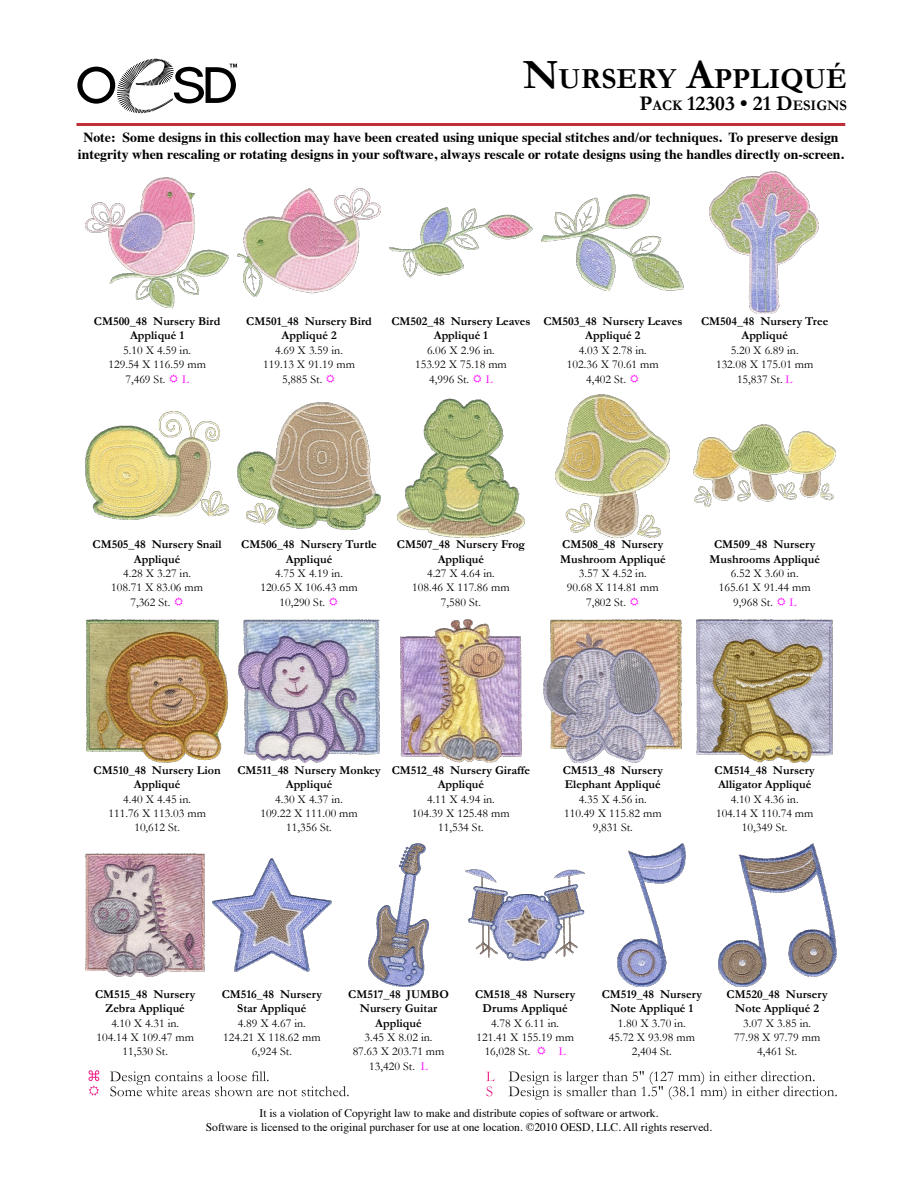
<style>
.page{position:relative;width:918px;height:1188px;background:#fff}
.page>*{position:absolute;margin:0;border:0;box-sizing:border-box;transform-origin:0 0}
.t1{font:700 29.4px "Garamond";color:#000}
.t2{font:700 21px "Garamond";color:#000}
.t3{font:700 13.8px/16.6px "Times";color:#000;text-align:center}
.t4{font:12px/14.4px "Garamond";color:#000;text-align:center}
.t5{font:700 12px/14.4px "Garamond";color:#000;text-align:center}
.t6{font:12px "Garamond";color:#f0f}
.t7{font:11.55px/13.8px "Times";color:#000;text-align:center}
.s1{font-size:42px}
.s2{font-size:14.7px}
.s3{color:#f0f}
</style>
<div class="page">
<svg style="left:77px;top:59px;width:160px;height:54px"></svg>
<hr style="left:76px;top:123px;width:769px;height:3px;background:#bf2f37">
<svg style="left:88px;top:1070px;width:11px;height:26px"></svg>
<svg style="left:110px;top:1071px;width:239px;height:25px"></svg>
<svg style="left:486px;top:1072px;width:9px;height:24px"></svg>
<svg style="left:509px;top:1071px;width:328px;height:29px"></svg>
<img style="left:86px;top:178px;width:142px;height:129px">
<img style="left:86px;top:412px;width:142px;height:108px">
<img style="left:86px;top:620px;width:142px;height:142px">
<img style="left:237px;top:188px;width:143px;height:109px">
<img style="left:237px;top:402px;width:143px;height:127px">
<img style="left:238px;top:620px;width:141px;height:142px">
<img style="left:389px;top:208px;width:143px;height:69px">
<img style="left:397px;top:398px;width:127px;height:139px">
<img style="left:400px;top:620px;width:121px;height:142px">
<img style="left:541px;top:194px;width:143px;height:97px">
<img style="left:556px;top:394px;width:113px;height:143px">
<img style="left:544px;top:620px;width:137px;height:142px">
<img style="left:710px;top:171px;width:109px;height:143px">
<img style="left:693px;top:425px;width:143px;height:81px">
<img style="left:697px;top:620px;width:135px;height:142px">
<img style="left:86px;top:853px;width:119px;height:124px">
<img style="left:212px;top:859px;width:119px;height:113px">
<img style="left:368px;top:844px;width:60px;height:143px">
<img style="left:465px;top:869px;width:120px;height:92px">
<img style="left:617px;top:844px;width:69px;height:143px">
<img style="left:718px;top:844px;width:118px;height:143px">
<h1 class="t1" style="left:523px;top:61px;width:325px"><span class="s1">N</span>URSERY <span class="s1">A</span>PPLIQUÉ</h1>
<h2 class="t2" style="left:640px;top:91px;width:209px">P<span class="s2">ACK</span> 12303 • 21 D<span class="s2">ESIGNS</span></h2>
<p class="t3" style="left:78px;top:128px;width:768px">Note: Some designs in this collection may have been created using unique special stitches and/or techniques. To preserve design integrity when rescaling or rotating designs in your software, always rescale or rotate designs using the handles directly on-screen.</p>
<p class="t5" style="left:94px;top:314px;width:128px">CM500_48 Nursery Bird<br>Appliqué 1</p>
<p class="t4" style="left:123px;top:343px;width:69px">5.10 X 4.59 in.</p>
<p class="t4" style="left:109px;top:357px;width:99px">129.54 X 116.59 mm</p>
<p class="t4" style="left:125px;top:372px;width:42px">7,469 St.</p>
<p class="t6" style="left:182px;top:372px;width:8px">L</p>
<p class="t5" style="left:246px;top:314px;width:127px">CM501_48 Nursery Bird<br>Appliqué 2</p>
<p class="t4" style="left:275px;top:343px;width:69px">4.69 X 3.59 in.</p>
<p class="t4" style="left:263px;top:357px;width:93px">119.13 X 91.19 mm</p>
<p class="t4" style="left:282px;top:372px;width:42px">5,885 St.</p>
<p class="t5" style="left:391px;top:314px;width:140px">CM502_48 Nursery Leaves<br>Appliqué 1</p>
<p class="t4" style="left:427px;top:343px;width:69px">6.06 X 2.96 in.</p>
<p class="t4" style="left:415px;top:357px;width:93px">153.92 X 75.18 mm</p>
<p class="t4" style="left:429px;top:372px;width:42px">4,996 St.</p>
<p class="t6" style="left:486px;top:372px;width:8px">L</p>
<p class="t5" style="left:543px;top:314px;width:140px">CM503_48 Nursery Leaves<br>Appliqué 2</p>
<p class="t4" style="left:579px;top:343px;width:69px">4.03 X 2.78 in.</p>
<p class="t4" style="left:567px;top:357px;width:93px">102.36 X 70.61 mm</p>
<p class="t4" style="left:586px;top:372px;width:42px">4,402 St.</p>
<p class="t5" style="left:701px;top:314px;width:129px">CM504_48 Nursery Tree<br>Appliqué</p>
<p class="t4" style="left:716px;top:343px;width:99px">5.20 X 6.89 in.<br>132.08 X 175.01 mm<br>15,837 St. <span class="s3">L</span></p>
<p class="t5" style="left:93px;top:537px;width:131px">CM505_48 Nursery Snail<br>Appliqué</p>
<p class="t4" style="left:123px;top:566px;width:69px">4.28 X 3.27 in.</p>
<p class="t4" style="left:111px;top:580px;width:93px">108.71 X 83.06 mm</p>
<p class="t4" style="left:130px;top:595px;width:42px">7,362 St.</p>
<p class="t5" style="left:241px;top:537px;width:137px">CM506_48 Nursery Turtle<br>Appliqué</p>
<p class="t4" style="left:275px;top:566px;width:69px">4.75 X 4.19 in.</p>
<p class="t4" style="left:260px;top:580px;width:99px">120.65 X 106.43 mm</p>
<p class="t4" style="left:279px;top:595px;width:47px">10,290 St.</p>
<p class="t5" style="left:397px;top:537px;width:130px">CM507_48 Nursery Frog<br>Appliqué</p>
<p class="t4" style="left:412px;top:566px;width:99px">4.27 X 4.64 in.<br>108.46 X 117.86 mm<br>7,580 St.</p>
<p class="t5" style="left:560px;top:537px;width:107px;text-align:left">CM508_48 Nursery<br>Mushroom Appliqué</p>
<p class="t4" style="left:579px;top:566px;width:69px">3.57 X 4.52 in.</p>
<p class="t4" style="left:567px;top:580px;width:93px">90.68 X 114.81 mm</p>
<p class="t4" style="left:586px;top:595px;width:42px">7,802 St.</p>
<p class="t5" style="left:709px;top:537px;width:112px">CM509_48 Nursery<br>Mushrooms Appliqué</p>
<p class="t4" style="left:731px;top:566px;width:69px">6.52 X 3.60 in.</p>
<p class="t4" style="left:719px;top:580px;width:93px">165.61 X 91.44 mm</p>
<p class="t4" style="left:733px;top:595px;width:42px">9,968 St.</p>
<p class="t6" style="left:790px;top:595px;width:8px">L</p>
<p class="t5" style="left:94px;top:763px;width:129px">CM510_48 Nursery Lion<br>Appliqué</p>
<p class="t4" style="left:109px;top:791px;width:99px">4.40 X 4.45 in.<br>111.76 X 113.03 mm<br>10,612 St.</p>
<p class="t5" style="left:237px;top:763px;width:145px">CM511_48 Nursery Monkey<br>Appliqué</p>
<p class="t4" style="left:260px;top:791px;width:99px">4.30 X 4.37 in.<br>109.22 X 111.00 mm<br>11,356 St.</p>
<p class="t5" style="left:392px;top:763px;width:140px">CM512_48 Nursery Giraffe<br>Appliqué</p>
<p class="t4" style="left:412px;top:791px;width:99px">4.11 X 4.94 in.<br>104.39 X 125.48 mm<br>11,534 St.</p>
<p class="t5" style="left:563px;top:763px;width:102px;text-align:left">CM513_48 Nursery<br>Elephant Appliqué</p>
<p class="t4" style="left:564px;top:791px;width:99px">4.35 X 4.56 in.<br>110.49 X 115.82 mm<br>9,831 St.</p>
<p class="t5" style="left:715px;top:763px;width:102px;text-align:left">CM514_48 Nursery<br>Alligator Appliqué</p>
<p class="t4" style="left:716px;top:791px;width:99px">4.10 X 4.36 in.<br>104.14 X 110.74 mm<br>10,349 St.</p>
<p class="t5" style="left:95px;top:987px;width:102px">CM515_48 Nursery<br>Zebra Appliqué</p>
<p class="t4" style="left:97px;top:1016px;width:99px">4.10 X 4.31 in.<br>104.14 X 109.47 mm<br>11,530 St.</p>
<p class="t5" style="left:222px;top:987px;width:102px">CM516_48 Nursery<br>Star Appliqué</p>
<p class="t4" style="left:223px;top:1016px;width:99px">4.89 X 4.67 in.<br>124.21 X 118.62 mm<br>6,924 St.</p>
<p class="t5" style="left:348px;top:987px;width:102px">CM517_48 JUMBO<br>Nursery Guitar<br>Appliqué</p>
<p class="t4" style="left:353px;top:1030px;width:93px">3.45 X 8.02 in.<br>87.63 X 203.71 mm<br>13,420 St. <span class="s3">L</span></p>
<p class="t5" style="left:475px;top:987px;width:102px">CM518_48 Nursery<br>Drums Appliqué</p>
<p class="t4" style="left:491px;top:1016px;width:69px">4.78 X 6.11 in.</p>
<p class="t4" style="left:477px;top:1030px;width:99px">121.41 X 155.19 mm</p>
<p class="t4" style="left:485px;top:1044px;width:47px">16,028 St.</p>
<p class="t6" style="left:559px;top:1044px;width:8px">L</p>
<p class="t5" style="left:602px;top:987px;width:102px">CM519_48 Nursery<br>Note Appliqué 1</p>
<p class="t4" style="left:609px;top:1016px;width:88px">1.80 X 3.70 in.<br>45.72 X 93.98 mm<br>2,404 St.</p>
<p class="t7" style="left:206px;top:1105px;width:508px">It is a violation of Copyright law to make and distribute copies of software or artwork.<br>Software is licensed to the original purchaser for use at one location. ©2010 OESD, LLC. All rights reserved.</p>
<p class="t5" style="left:727px;top:987px;width:103px">CM520_48 Nursery<br>Note Appliqué 2</p>
<p class="t4" style="left:734px;top:1016px;width:88px">3.07 X 3.85 in.<br>77.98 X 97.79 mm<br>4,461 St.</p>
</div>
